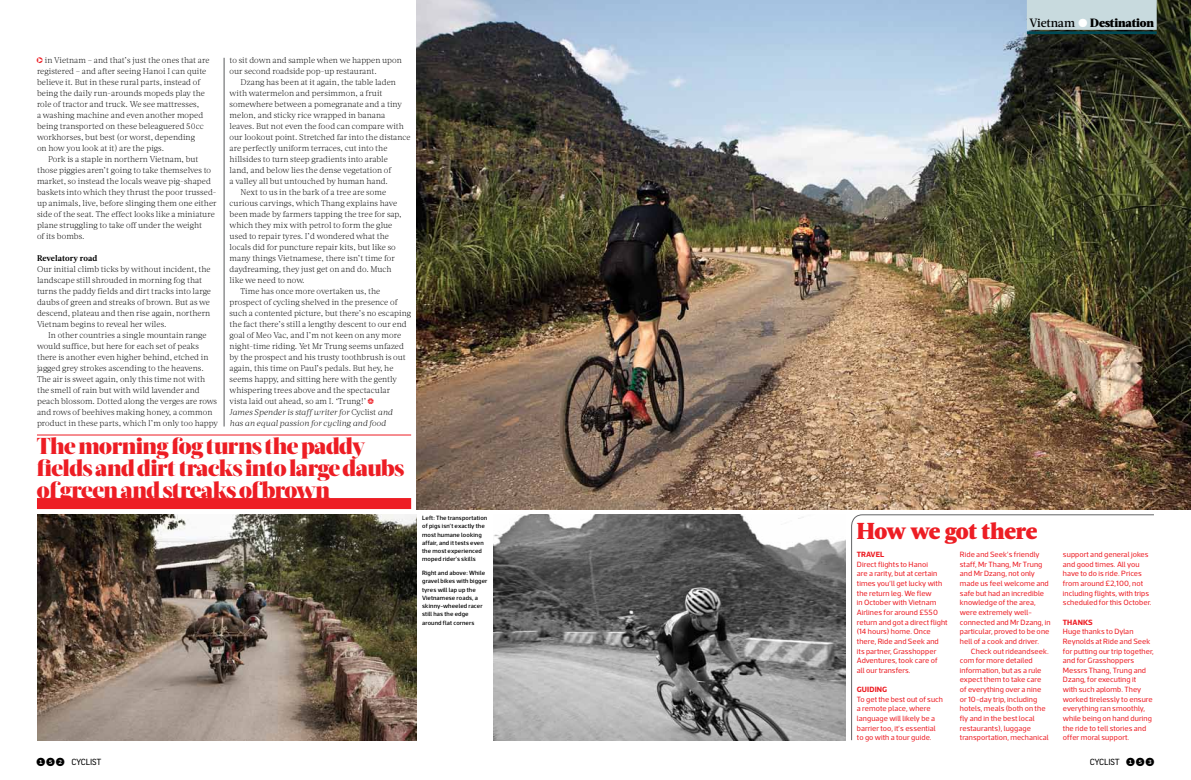
<style>
.page{position:relative;width:1191px;height:780px;background:#fff}
.page>*{position:absolute;margin:0;border:0;box-sizing:border-box;transform-origin:0 0}
.t1{font:900 23px/22px "Acta Display";letter-spacing:-.02em;color:#ed1d24}
.t2{font:900 23px "Acta";letter-spacing:-.02em;color:#ed1d24}
.t3{font:900 12px "Acta";letter-spacing:-.01em;color:#000}
.t4{font:500 12px "Acta";letter-spacing:-.015em;color:#000}
.t5{font:8.5px "Frank";color:#000}
.t6{font:300 8.2px/11px "Acta";letter-spacing:.01em;color:#000}
.t7{font:italic 300 8.2px "Acta";letter-spacing:.015em;color:#000}
.t8{font:700 8.2px "Acta";letter-spacing:.005em;color:#000}
.t9{font:7.8px/9.6px "Acto";letter-spacing:.01em;color:#ed1d24}
.t10{font:700 7.8px "Acto";letter-spacing:.01em;color:#ed1d24}
.t11{font:500 6.2px/8.2px "Acto";letter-spacing:.02em;color:#000}
.s1{font-style:normal}
</style>
<div class="page">
<svg style="left:851px;top:514px;width:303px;height:226px"></svg>
<img style="left:37px;top:514px;width:379px;height:226px">
<img style="left:494px;top:514px;width:352px;height:226px">
<img style="left:416px;top:0;width:775px;height:509px">
<hr style="left:37px;top:435px;width:374px;height:1px;background:#ed1d24">
<div style="left:37px;top:498px;width:374px;height:11px;background:#ed1d24"></div>
<hr style="left:224px;top:58px;width:1px;height:368px;background:#58595b">
<div style="left:1026px;top:0;width:130px;height:30px;background:#c8dade"></div>
<hr style="left:1026px;top:31px;width:130px;height:3px;background:#004b57">
<p class="t6" style="left:230px;top:55px;width:174px">to sit down and sample when we happen upon our second roadside pop-up restaurant.</p>
<p class="t6" style="left:240px;top:77px;width:157px">Dzang has been at it again, the table laden</p>
<p class="t6" style="left:230px;top:88px;width:154px">with watermelon and persimmon, a fruit</p>
<p class="t6" style="left:230px;top:99px;width:174px">somewhere between a pomegranate and a tiny</p>
<p class="t6" style="left:230px;top:110px;width:157px">melon, and sticky rice wrapped in banana</p>
<p class="t6" style="left:230px;top:121px;width:176px">leaves. But not even the food can compare with</p>
<p class="t6" style="left:230px;top:132px;width:183px">our lookout point. Stretched far into the distance</p>
<p class="t6" style="left:230px;top:143px;width:159px">are perfectly uniform terraces, cut into the</p>
<p class="t6" style="left:230px;top:154px;width:160px">hillsides to turn steep gradients into arable</p>
<p class="t6" style="left:230px;top:165px;width:163px">land, and below lies the dense vegetation of</p>
<p class="t6" style="left:230px;top:176px;width:160px">a valley all but untouched by human hand.</p>
<p class="t6" style="left:240px;top:187px;width:147px">Next to us in the bark of a tree are some</p>
<p class="t6" style="left:230px;top:198px;width:169px">curious carvings, which Thang explains have</p>
<p class="t6" style="left:230px;top:209px;width:174px">been made by farmers tapping the tree for sap,</p>
<p class="t6" style="left:230px;top:220px;width:164px">which they mix with petrol to form the glue</p>
<p class="t6" style="left:230px;top:231px;width:161px">used to repair tyres. I’d wondered what the</p>
<p class="t6" style="left:230px;top:242px;width:168px">locals did for puncture repair kits, but like so</p>
<p class="t6" style="left:230px;top:253px;width:167px">many things Vietnamese, there isn’t time for</p>
<p class="t6" style="left:230px;top:264px;width:163px">daydreaming, they just get on and do. Much</p>
<p class="t6" style="left:230px;top:275px;width:77px">like we need to now.</p>
<p class="t6" style="left:240px;top:286px;width:141px">Time has once more overtaken us, the</p>
<p class="t6" style="left:230px;top:297px;width:169px">prospect of cycling shelved in the presence of</p>
<p class="t6" style="left:230px;top:308px;width:183px">such a contented picture, but there’s no escaping</p>
<p class="t6" style="left:230px;top:319px;width:178px">the fact there’s still a lengthy descent to our end</p>
<p class="t6" style="left:230px;top:330px;width:173px">goal of Meo Vac, and I’m not keen on any more</p>
<p class="t6" style="left:230px;top:341px;width:176px">night-time riding. Yet Mr Trung seems unfazed</p>
<p class="t6" style="left:230px;top:352px;width:178px">by the prospect and his trusty toothbrush is out</p>
<p class="t6" style="left:230px;top:363px;width:165px">again, this time on Paul’s pedals. But hey, he</p>
<p class="t6" style="left:230px;top:374px;width:169px">seems happy, and sitting here with the gently</p>
<p class="t6" style="left:230px;top:385px;width:162px">whispering trees above and the spectacular</p>
<p class="t6" style="left:230px;top:396px;width:138px">vista laid out ahead, so am I. ‘Trung!’</p>
<p class="t7" style="left:230px;top:407px;width:165px">James Spender is staff writer for <span class="s1">Cyclist</span> and</p>
<p class="t7" style="left:230px;top:418px;width:158px">has an equal passion for cycling and food</p>
<h1 class="t1" style="left:37px;top:435px;width:369px">The morning fog turns the paddy fields and dirt tracks into large daubs of green and streaks of brown</h1>
<p class="t6" style="left:37px;top:55px;width:174px;text-indent:8px">in Vietnam – and that’s just the ones that are registered – and after seeing Hanoi I can quite believe it. But in these rural parts, instead of being the daily run-arounds mopeds play the role of tractor and truck. We see mattresses,<br>a washing machine and even another moped being transported on these beleaguered 50cc workhorses, but best (or worst, depending<br>on how you look at it) are the pigs.</p>
<p class="t6" style="left:37px;top:154px;width:181px;text-indent:11px">Pork is a staple in northern Vietnam, but those piggies aren’t going to take themselves to market, so instead the locals weave pig-shaped baskets into which they thrust the poor trussed&shy;up animals, live, before slinging them one either side of the seat. The effect looks like a miniature plane struggling to take off under the weight<br>of its bombs.</p>
<p class="t8" style="left:37px;top:253px;width:62px">Revelatory road</p>
<p class="t6" style="left:37px;top:264px;width:176px">Our initial climb ticks by without incident, the landscape still shrouded in morning fog that turns the paddy fields and dirt tracks into large daubs of green and streaks of brown. But as we descend, plateau and then rise again, northern Vietnam begins to reveal her wiles.</p>
<p class="t6" style="left:37px;top:330px;width:182px;text-indent:11px">In other countries a single mountain range would suffice, but here for each set of peaks there is another even higher behind, etched in jagged grey strokes ascending to the heavens.<br>The air is sweet again, only this time not with the smell of rain but with wild lavender and peach blossom. Dotted along the verges are rows and rows of beehives making honey, a common product in these parts, which I’m only too happy</p>
<p class="t11" style="left:422px;top:513px;width:67px">Left: The transportation of pigs isn’t exactly the most humane looking affair, and it tests even the most experienced moped rider’s skills</p>
<p class="t11" style="left:422px;top:568px;width:67px">Right and above: While gravel bikes with bigger tyres will lap up the<br>Vietnamese roads, a skinny-wheeled racer still has the edge around flat corners</p>
<h2 class="t4" style="left:1029px;top:16px;width:47px">Vietnam</h2>
<h2 class="t3" style="left:1090px;top:16px;width:65px">Destination</h2>
<h1 class="t2" style="left:857px;top:517px;width:182px">How we got there</h1>
<p class="t10" style="left:857px;top:549px;width:29px">TRAVE L</p>
<p class="t9" style="left:857px;top:559px;width:92px">Direct flights to Hanoi<br>are a rarity, but at certain times you’ll get lucky with the return leg. We flew<br>in October with Vietnam<br>Airlines for around £550 return and got a direct flight (14 hours) home. Once there, Ride and Seek and its partner, Grasshopper<br>Adventures, took care of<br>all our transfers.</p>
<p class="t10" style="left:857px;top:684px;width:31px">GUIDING</p>
<p class="t9" style="left:857px;top:694px;width:88px">To get the best out of such a remote place, where language will likely be a barrier too, it’s essential to go with a tour guide.</p>
<p class="t9" style="left:960px;top:549px;width:92px">Ride and Seek’s friendly staff, Mr Thang, Mr Trung and Mr Dzang, not only made us feel welcome and safe but had an incredible knowledge of the area, were extremely well&shy;connected and Mr Dzang, in particular, proved to be one hell of a cook and driver.</p>
<p class="t9" style="left:960px;top:646px;width:90px;text-indent:11px">Check out rideandseek. com for more detailed information, but as a rule expect them to take care of everything over a nine or 10-day trip, including hotels, meals (both on the fly and in the best local restaurants), luggage transportation, mechanical</p>
<p class="t9" style="left:1063px;top:549px;width:90px">support and general jokes and good times. All you have to do is ride. Prices from around £2,100, not including flights, with trips scheduled for this October.</p>
<p class="t10" style="left:1063px;top:617px;width:31px">THANKS</p>
<p class="t9" style="left:1063px;top:626px;width:92px">Huge thanks to Dylan<br>Reynolds at Ride and Seek for putting our trip together, and for Grasshoppers<br>Messrs Thang, Trung and<br>Dzang, for executing it<br>with such aplomb. They worked tirelessly to ensure everything ran smoothly, while being on hand during the ride to tell stories and offer moral support.</p>
<p class="t5" style="left:71px;top:756px;width:31px">CYCLIST</p>
<p class="t5" style="left:1089px;top:756px;width:31px">CYCLIST</p>
</div>
